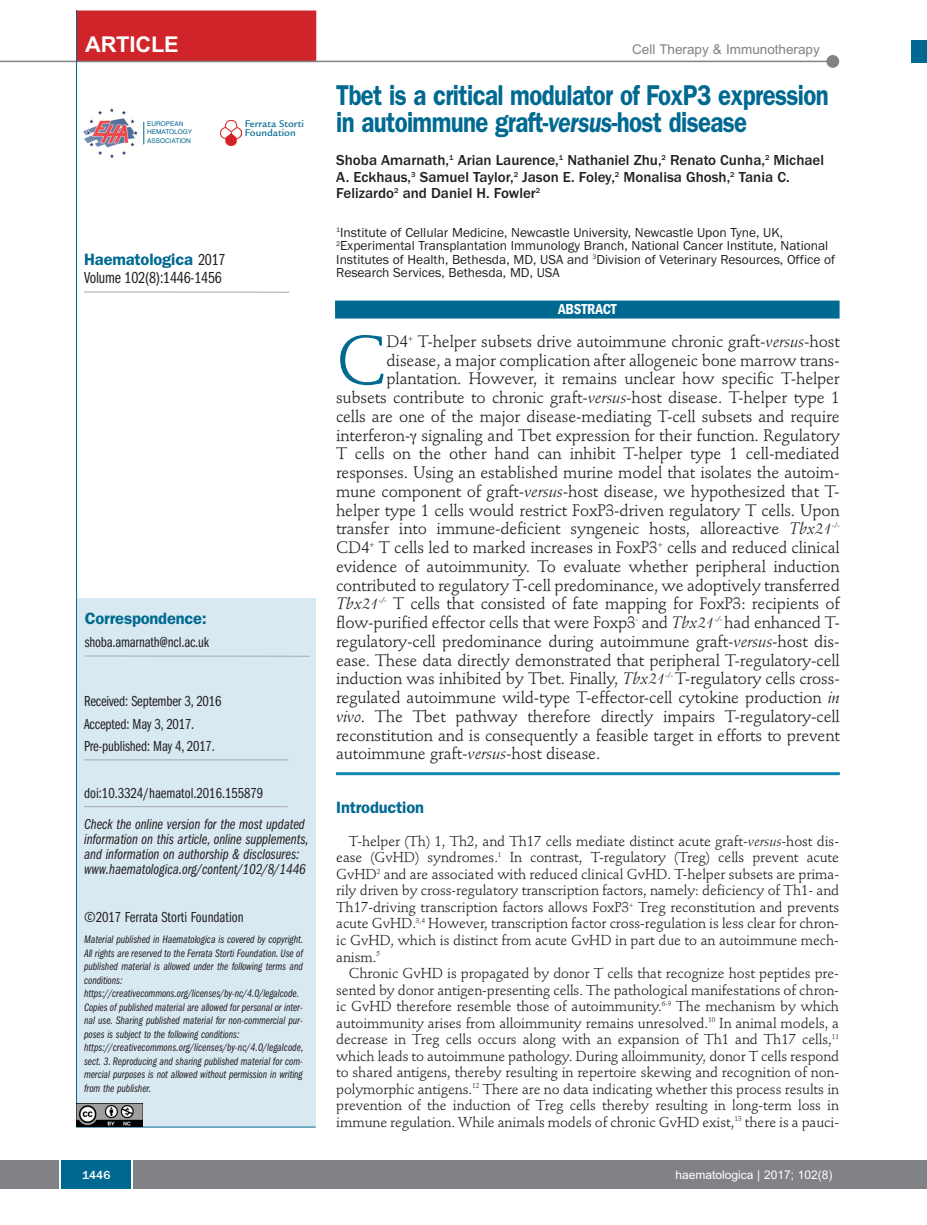
<style>
.page{position:relative;width:927px;height:1225px;background:#fff}
.page>*{position:absolute;margin:0;border:0;box-sizing:border-box;transform-origin:0 0}
.t1{font:68.85px "Stempel Schneidler";color:#006991}
.t2{font:600 28.8px/27px "Franklin Gothic";letter-spacing:-.025em;color:#006991;scale:.83 1}
.t3{font:700 21.75px "Arial";letter-spacing:-.01em;color:#fff}
.t4{font:16.5px "Stempel Schneidler";letter-spacing:-.01em;color:#231f20}
.t5{font:600 16.5px "Franklin Gothic";letter-spacing:-.01em;color:#006991}
.t6{font:16.5px "Franklin Gothic Book Cmpr";letter-spacing:-.01em;color:#231f20}
.t7{font:15px/15px "Franklin Gothic Book Cmpr Ital";color:#231f20}
.t8{font:500 15px/16.5px "Franklin Gothic";color:#231f20}
.t9{font:15px/22.5px "Franklin Gothic Book Cmpr";letter-spacing:-.01em;color:#231f20}
.t10{font:600 condensed 15px "Franklin Gothic";letter-spacing:-.005em;color:#fff}
.t11{font:14.25px/16.5px "Stempel Schneidler";letter-spacing:-.005em;color:#231f20;text-align:justify}
.t12{font:13.5px/13.5px "Franklin Gothic";color:#231f20}
.t13{font:13.5px "Arial";color:#808285}
.t14{font:12px "Arial";color:#fff}
.t15{font:500 12px "Franklin Gothic";color:#fff}
.t16{font:11.25px/13.5px "Franklin Gothic Book Cmpr Ital";color:#231f20}
.t17{font:500 10.5px/9px "Legacy Sans";color:#006991}
.t18{font:6.45px/8.7px "Helvetica";color:#006991}
.s1{font-family:"Franklin Gothic Book Cmpr";font-weight:400;color:#231f20}
.s2{font-style:italic}
</style>
<div class="page">
<div style="left:911px;top:40px;width:16px;height:22px;background:#006991"></div>
<div style="left:910px;top:1160px;width:17px;height:28px;background:#808285"></div>
<div style="left:0;top:1160px;width:910px;height:28px;background:#808285"></div>
<div style="left:61px;top:1160px;width:71px;height:28px;background:#006991"></div>
<svg style="left:60px;top:1160px;width:1px;height:28px"></svg>
<svg style="left:132px;top:1160px;width:1px;height:28px"></svg>
<div style="left:77px;top:598px;width:239px;height:529px;background:#d8e9f1"></div>
<hr style="left:84px;top:759px;width:204px;height:1px;background:#a8a9ad">
<hr style="left:85px;top:655px;width:225px;height:1px;background:#a8a9ad">
<hr style="left:76px;top:1126px;width:240px;height:1px;background:#006991">
<img style="left:221px;top:120px;width:20px;height:26px">
<img style="left:83px;top:108px;width:55px;height:50px">
<svg style="left:144px;top:122px;width:1px;height:22px"></svg>
<hr style="left:84px;top:292px;width:206px;height:1px;background:#a8a9ad">
<div style="left:77px;top:10px;width:239px;height:52px;background:#d1232a"></div>
<hr style="left:0;top:61px;width:830px;height:1px;background:#808285">
<div style="left:826px;top:55px;width:13px;height:13px;background:#808285;border-radius:50%"></div>
<hr style="left:84px;top:806px;width:204px;height:1px;background:#a8a9ad">
<hr style="left:76px;top:10px;width:1px;height:1116px;background:#006991">
<img style="left:77px;top:1103px;width:65px;height:23px">
<hr style="left:336px;top:772px;width:504px;height:3px;background:#0d8aaf">
<div style="left:335px;top:300px;width:505px;height:18px;background:#006991"></div>
<h3 class="t3" style="left:85px;top:32px;width:95px">ARTICLE</h3>
<p class="t13" style="left:632px;top:42px;width:189px">Cell Therapy &amp; Immunotherapy</p>
<p class="t18" style="left:147px;top:119px;width:47px">EUROPEAN<br>HEMATOLOGY<br>ASSOCIATION</p>
<p class="t17" style="left:245px;top:120px;width:61px">Ferrata Storti<br>Foundation</p>
<p class="t5" style="left:84px;top:254px;width:143px">Haematologica <span class="s1">2017</span></p>
<p class="t6" style="left:84px;top:272px;width:139px">Volume 102(8):1446-1456</p>
<p class="t5" style="left:85px;top:612px;width:124px">Correspondence:</p>
<p class="t9" style="left:85px;top:632px;width:126px">shoba.amarnath@ncl.ac.uk</p>
<p class="t9" style="left:84px;top:691px;width:139px">Received: September 3, 2016<br>Accepted: May 3, 2017.<br>Pre-published: May 4, 2017.</p>
<p class="t9" style="left:84px;top:783px;width:181px">doi:10.3324/haematol.2016.155879</p>
<p class="t7" style="left:84px;top:817px;width:226px">Check the online version for the most updated information on this article, online supplements, and information on authorship &amp; disclosures: www.haematologica.org/content/102/8/1446</p>
<p class="t9" style="left:84px;top:907px;width:161px">©2017 Ferrata Storti Foundation</p>
<p class="t16" style="left:84px;top:933px;width:221px">Material published in Haematologica is covered by copyright.<br>All rights are reserved to the Ferrata Storti Foundation. Use of published material is allowed under the following terms and conditions: https://creativecommons.org/licenses/by-nc/4.0/legalcode.<br>Copies of published material are allowed for personal or inter&shy;nal use. Sharing published material for non-commercial pur&shy;poses is subject to the following conditions: https://creativecommons.org/licenses/by-nc/4.0/legalcode, sect. 3. Reproducing and sharing published material for com&shy;mercial purposes is not allowed without permission in writing from the publisher.</p>
<h2 class="t2" style="left:336px;top:84px;width:595px">Tbet is a critical modulator of FoxP3 expression in autoimmune graft-<span class="s2">versus</span>-host disease</h2>
<p class="t8" style="left:336px;top:152px;width:489px">Shoba Amarnath,<sup>1</sup> Arian Laurence,<sup>1</sup> Nathaniel Zhu,<sup>2</sup> Renato Cunha,<sup>2</sup> Michael<br>A. Eckhaus,<sup>3</sup> Samuel Taylor,<sup>2</sup> Jason E. Foley,<sup>2</sup> Monalisa Ghosh,<sup>2</sup> Tania C.<br>Felizardo<sup>2</sup> and Daniel H. Fowler<sup>2</sup></p>
<p class="t12" style="left:336px;top:225px;width:500px"><sup>1</sup>Institute of Cellular Medicine, Newcastle University, Newcastle Upon Tyne, UK, <sup>2</sup>Experimental Transplantation Immunology Branch, National Cancer Institute, National Institutes of Health, Bethesda, MD, USA and <sup>3</sup>Division of Veterinary Resources, Office of Research Services, Bethesda, MD, USA</p>
<p class="t10" style="left:558px;top:304px;width:60px">ABSTRACT</p>
<h1 class="t1" style="left:336px;top:332px;width:53px">C</h1>
<p class="t4" style="left:387px;top:334px;width:455px">D4<sup>+</sup> T-helper subsets drive autoimmune chronic graft-<span class="s2">versus</span>-host</p>
<p class="t4" style="left:387px;top:353px;width:454px">disease, a major complication after allogeneic bone marrow trans-</p>
<p class="t4" style="left:387px;top:372px;width:455px">plantation. However, it remains unclear how specific T-helper</p>
<p class="t4" style="left:336px;top:390px;width:505px">subsets contribute to chronic graft-<span class="s2">versus</span>-host disease. T-helper type 1</p>
<p class="t4" style="left:336px;top:409px;width:505px">cells are one of the major disease-mediating T-cell subsets and require</p>
<p class="t4" style="left:336px;top:428px;width:505px">interferon- signaling and Tbet expression for their function. Regulatory</p>
<p class="t4" style="left:336px;top:447px;width:505px">T cells on the other hand can inhibit T-helper type 1 cell-mediated</p>
<p class="t4" style="left:336px;top:465px;width:505px">responses. Using an established murine model that isolates the autoim-</p>
<p class="t4" style="left:336px;top:484px;width:505px">mune component of graft-<span class="s2">versus</span>-host disease, we hypothesized that T-</p>
<p class="t4" style="left:336px;top:503px;width:505px">helper type 1 cells would restrict FoxP3-driven regulatory T cells. Upon</p>
<p class="t4" style="left:336px;top:522px;width:505px">transfer into immune-deficient syngeneic hosts, alloreactive <span class="s2">Tbx21</span><sup>-/-</sup></p>
<p class="t4" style="left:336px;top:540px;width:505px">CD4<sup>+</sup> T cells led to marked increases in FoxP3<sup>+</sup> cells and reduced clinical</p>
<p class="t4" style="left:336px;top:559px;width:505px">evidence of autoimmunity. To evaluate whether peripheral induction</p>
<p class="t4" style="left:336px;top:578px;width:505px">contributed to regulatory T-cell predominance, we adoptively transferred</p>
<p class="t4" style="left:336px;top:597px;width:505px"><span class="s2">Tbx21</span><sup>-/-</sup> T cells that consisted of fate mapping for FoxP3: recipients of</p>
<p class="t4" style="left:336px;top:615px;width:505px">flow-purified effector cells that were Foxp3<sup>-</sup> and <span class="s2">Tbx21</span><sup>-/-</sup> had enhanced T-</p>
<p class="t4" style="left:336px;top:634px;width:505px">regulatory-cell predominance during autoimmune graft-<span class="s2">versus</span>-host dis-</p>
<p class="t4" style="left:336px;top:653px;width:505px">ease. These data directly demonstrated that peripheral T-regulatory-cell</p>
<p class="t4" style="left:336px;top:672px;width:505px">induction was inhibited by Tbet. Finally, <span class="s2">Tbx21</span><sup>-/-</sup> T-regulatory cells cross-</p>
<p class="t4" style="left:336px;top:690px;width:505px">regulated autoimmune wild-type T-effector-cell cytokine production <span class="s2">in</span></p>
<p class="t4" style="left:336px;top:709px;width:505px"><span class="s2">vivo</span>. The Tbet pathway therefore directly impairs T-regulatory-cell</p>
<p class="t4" style="left:336px;top:728px;width:505px">reconstitution and is consequently a feasible target in efforts to prevent</p>
<p class="t4" style="left:336px;top:747px;width:266px">autoimmune graft-<span class="s2">versus</span>-host disease.</p>
<p class="t5" style="left:336px;top:801px;width:89px">Introduction</p>
<p class="t11" style="left:336px;top:834px;width:504px;text-indent:13px">T-helper (Th) 1, Th2, and Th17 cells mediate distinct acute graft-<span class="s2">versus</span>-host dis&shy;ease (GvHD) syndromes.<sup>1</sup> In contrast, T-regulatory (Treg) cells prevent acute GvHD<sup>2</sup> and are associated with reduced clinical GvHD. T-helper subsets are prima&shy;rily driven by cross-regulatory transcription factors, namely: deficiency of Th1- and Th17-driving transcription factors allows FoxP3<sup>+</sup> Treg reconstitution and prevents acute GvHD.<sup>3,4</sup> However, transcription factor cross-regulation is less clear for chron&shy;ic GvHD, which is distinct from acute GvHD in part due to an autoimmune mech&shy;anism.<sup>5</sup></p>
<p class="t11" style="left:336px;top:966px;width:504px;text-indent:13px">Chronic GvHD is propagated by donor T cells that recognize host peptides pre&shy;sented by donor antigen-presenting cells. The pathological manifestations of chron&shy;ic GvHD therefore resemble those of autoimmunity.<sup>6-9</sup> The mechanism by which autoimmunity arises from alloimmunity remains unresolved.<sup>10</sup> In animal models, a decrease in Treg cells occurs along with an expansion of Th1 and Th17 cells,<sup>11 </sup>which leads to autoimmune pathology. During alloimmunity, donor T cells respond to shared antigens, thereby resulting in repertoire skewing and recognition of non&shy;polymorphic antigens.<sup>12</sup> There are no data indicating whether this process results in prevention of the induction of Treg cells thereby resulting in long-term loss in immune regulation. While animals models of chronic GvHD exist,<sup>13</sup> there is a pauci-</p>
<p class="t15" style="left:82px;top:1167px;width:30px">1446</p>
<p class="t14" style="left:676px;top:1167px;width:158px">haematologica | 2017; 102(8)</p>
</div>
